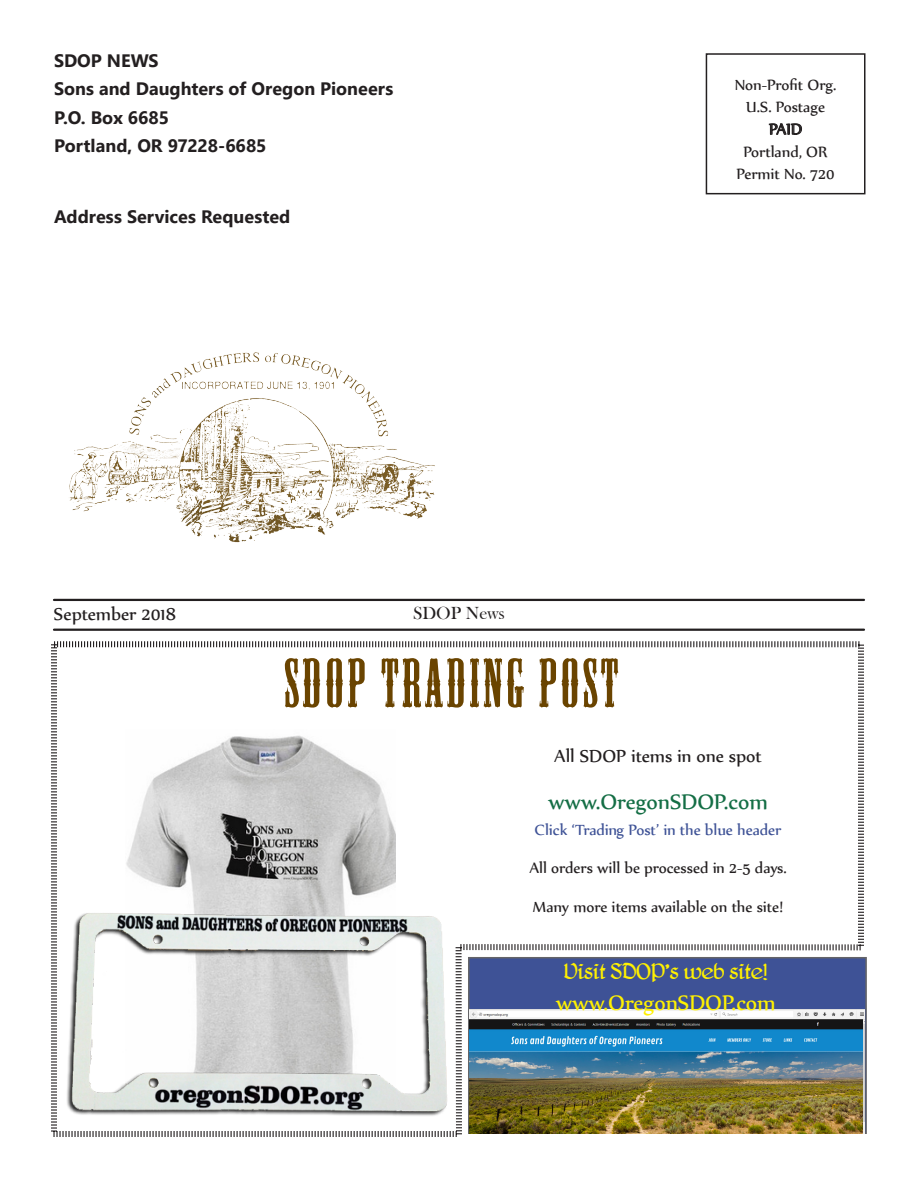
<style>
.page{position:relative;width:918px;height:1188px;background:#fff}
.page>*{position:absolute;margin:0;border:0;box-sizing:border-box;transform-origin:0 0}
.t1{font:64.5px "Mesquite Std";letter-spacing:.06em;color:#6a4400}
.t2{font:25.5px "Nyala";color:#146e45}
.t3{font:25.5px "Nyala";color:#fff101}
.t4{font:21px "Nyala";color:#231f20}
.t5{font:19.5px "Delitsch Antiqua";color:#fff101}
.t6{font:18px "Nyala";color:#231f20}
.t7{font:700 18px "Segoe UI";color:#231f20}
.t8{font:18px "Nyala";color:#3e5296}
.t9{font:18px "Bask Old Face";color:#231f20}
</style>
<div class="page">
<hr style="left:54px;top:629px;width:810px;height:2px;background:#231f20">
<hr style="left:54px;top:599px;width:810px;height:2px;background:#231f20">
<svg style="left:51px;top:641px;width:813px;height:496px"></svg>
<img style="left:125px;top:729px;width:270px;height:175px">
<svg style="left:769px;top:123px;width:33px;height:12px"></svg>
<div style="left:706px;top:53px;width:160px;height:141px;border:2px solid #231f20"></div>
<img style="left:69px;top:352px;width:366px;height:191px">
<div style="left:468px;top:957px;width:399px;height:177px;background:#3e5296;border:2px solid #656568"></div>
<img style="left:470px;top:1010px;width:395px;height:124px">
<img style="left:64px;top:904px;width:392px;height:216px">
<p class="t7" style="left:54px;top:43px;width:106px">SDOP NEWS</p>
<p class="t7" style="left:54px;top:72px;width:341px">Sons and Daughters of Oregon Pioneers</p>
<p class="t7" style="left:54px;top:100px;width:117px">P.O. Box 6685</p>
<p class="t7" style="left:54px;top:128px;width:214px">Portland, OR 97228-6685</p>
<p class="t7" style="left:54px;top:200px;width:238px">Address Services Requested</p>
<p class="t6" style="left:735px;top:74px;width:103px">Non-Profit Org.</p>
<p class="t6" style="left:746px;top:96px;width:80px">U.S. Postage</p>
<p class="t6" style="left:769px;top:118px;width:35px">PAID</p>
<p class="t6" style="left:744px;top:141px;width:86px">Portland, OR</p>
<p class="t6" style="left:737px;top:163px;width:99px">Permit No. 720</p>
<p class="t4" style="left:54px;top:601px;width:124px">September 2018</p>
<p class="t9" style="left:413px;top:604px;width:93px">SDOP News</p>
<p class="t1" style="left:285px;top:648px;width:335px">SDOP TRADING POST</p>
<p class="t4" style="left:554px;top:743px;width:209px">All SDOP items in one spot</p>
<p class="t2" style="left:548px;top:786px;width:221px">www.OregonSDOP.com</p>
<p class="t8" style="left:535px;top:819px;width:248px">Click ‘Trading Post’ in the blue header</p>
<p class="t6" style="left:529px;top:857px;width:259px">All orders will be processed in 2-5 days.</p>
<p class="t6" style="left:533px;top:896px;width:252px">Many more items available on the site!</p>
<p class="t5" style="left:564px;top:960px;width:205px">Visit SDOP’s web site!</p>
<p class="t3" style="left:556px;top:987px;width:221px">www.OregonSDOP.com</p>
</div>
